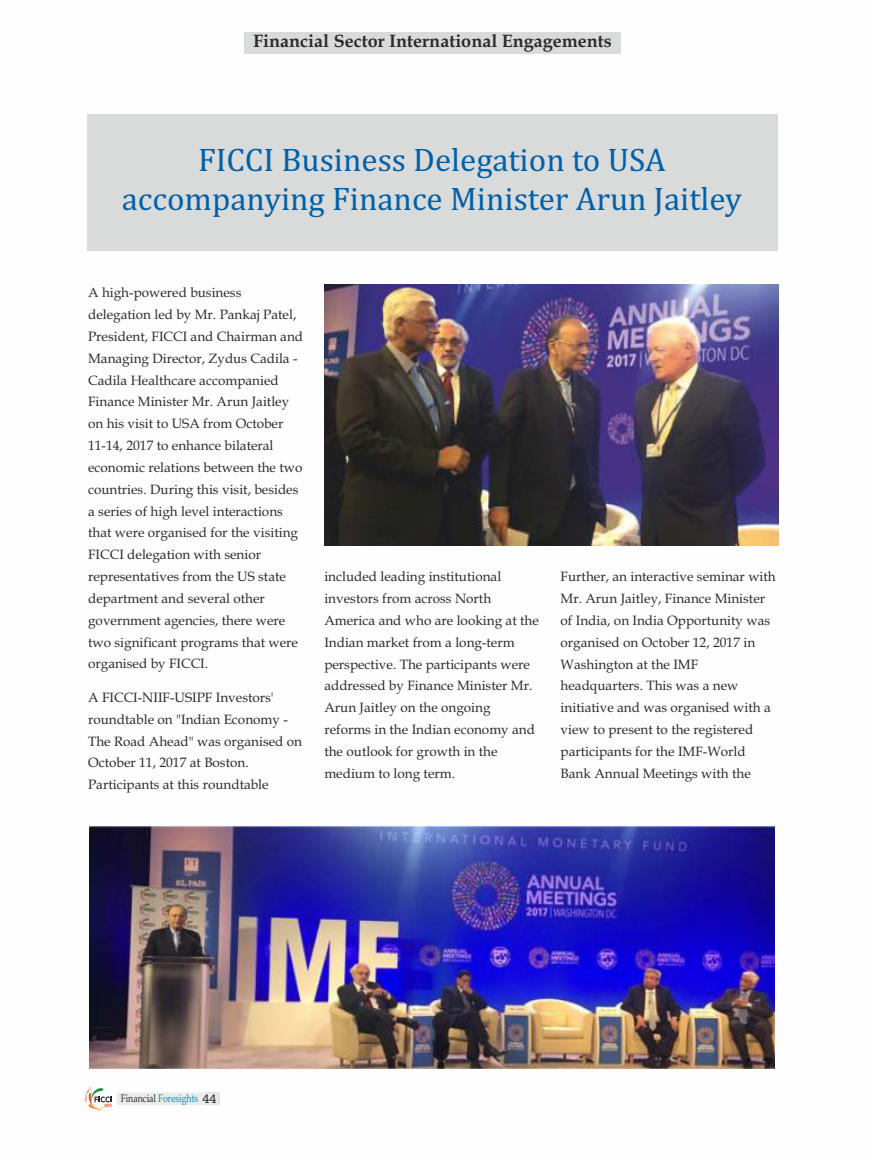
<style>
.page{position:relative;width:869px;height:1158px;background:#fff}
.page>*{position:absolute;margin:0;border:0;box-sizing:border-box;transform-origin:0 0}
.t1{font:33px/38.7px "Cambria";color:#0060aa;text-align:center}
.t2{font:700 18px "Book Antiqua";color:#2b2a29}
.t3{font:13.5px/21.8px "Book Antiqua";color:#2b2a29}
.t4{font:10.95px "Book Antiqua";color:#008dd2;scale:.79 1}
.s1{color:#2b2a29}
.s2{font-family:"Serifa BT";font-size:13.05px;color:#2b2a29}
</style>
<div class="page">
<div style="left:87px;top:114px;width:690px;height:137px;background:#d9dada"></div>
<div style="left:244px;top:33px;width:377px;height:21px;background:#d9dada"></div>
<img style="left:324px;top:284px;width:454px;height:261px">
<img style="left:90px;top:826px;width:684px;height:242px">
<svg style="left:85px;top:1087px;width:134px;height:24px"></svg>
<h2 class="t2" style="left:253px;top:34px;width:360px">Financial Sector International Engagements</h2>
<h1 class="t1" style="left:122px;top:143px;width:621px">FICCI Business Delegation to USA accompanying Finance Minister Arun Jaitley</h1>
<p class="t3" style="left:88px;top:283px;width:216px">A high-powered business delegation led by Mr. Pankaj Patel,<br>President, FICCI and Chairman and<br>Managing Director, Zydus Cadila -<br>Cadila Healthcare accompanied<br>Finance Minister Mr. Arun Jaitley on his visit to USA from October<br>11-14, 2017 to enhance bilateral economic relations between the two countries. During this visit, besides a series of high level interactions that were organised for the visiting<br>FICCI delegation with senior representatives from the US state department and several other government agencies, there were two significant programs that were organised by FICCI.</p>
<p class="t3" style="left:88px;top:688px;width:215px">A FICCI-NIIF-USIPF Investors' roundtable on "Indian Economy -<br>The Road Ahead" was organised on<br>October 11, 2017 at Boston.<br>Participants at this roundtable</p>
<p class="t3" style="left:324px;top:567px;width:216px">included leading institutional investors from across North<br>America and who are looking at the<br>Indian market from a long-term perspective. The participants were addressed by Finance Minister Mr.<br>Arun Jaitley on the ongoing reforms in the Indian economy and the outlook for growth in the medium to long term.</p>
<p class="t3" style="left:560px;top:567px;width:217px">Further, an interactive seminar with<br>Mr. Arun Jaitley, Finance Minister of India, on India Opportunity was organised on October 12, 2017 in<br>Washington at the IMF headquarters. This was a new initiative and was organised with a view to present to the registered participants for the IMF-World<br>Bank Annual Meetings with the</p>
<p class="t4" style="left:121px;top:1093px;width:122px"><span class="s1">Financial</span> Foresights <span class="s2">44</span></p>
</div>
